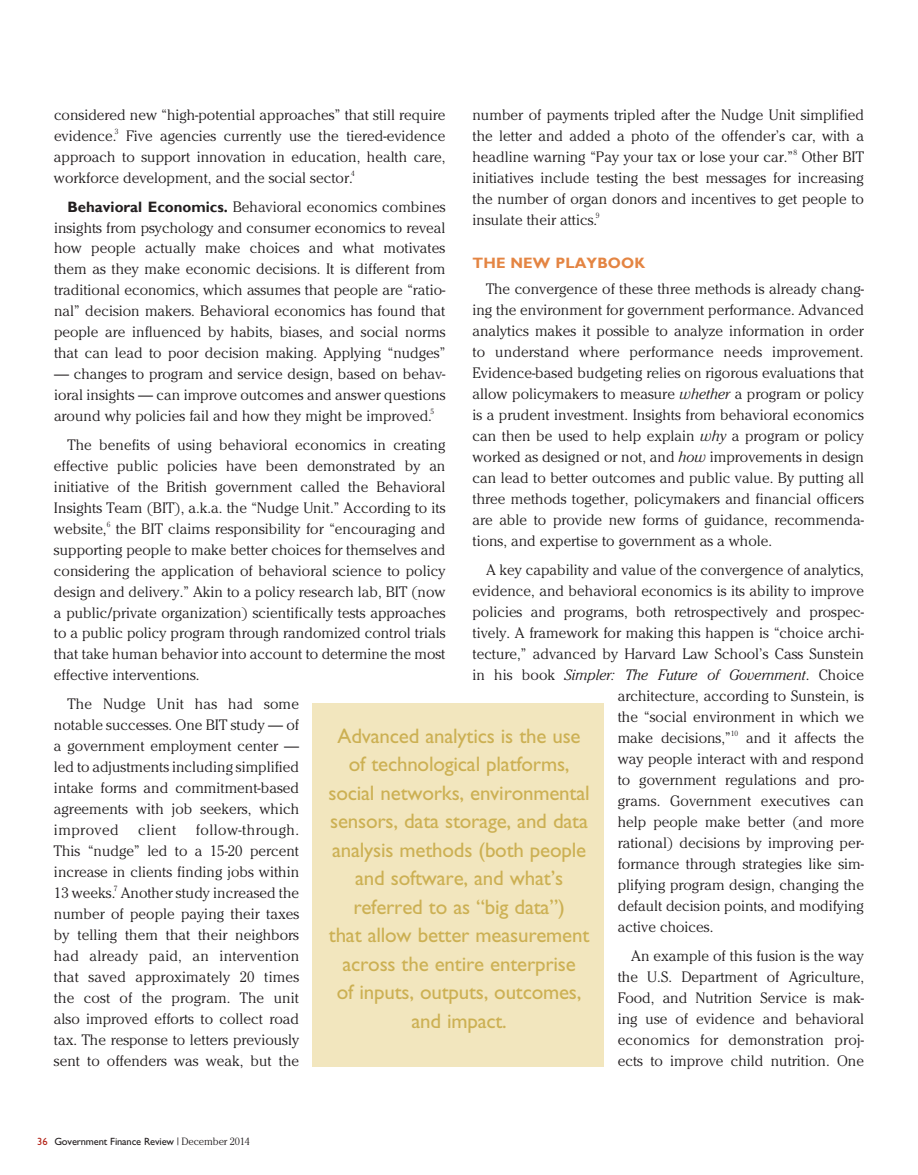
<style>
.page{position:relative;width:918px;height:1175px;background:#fff}
.page>*{position:absolute;margin:0;border:0;box-sizing:border-box;transform-origin:0 0}
.t1{font:21px/28.5px "Gill Sans";letter-spacing:-.01em;color:#ccb053;text-align:center}
.t2{font:300 15px/21px "Cheltenham";color:#231f20;text-align:justify}
.t3{font:italic 300 15px "Cheltenham";letter-spacing:-.005em;color:#231f20}
.t4{font:700 15px "Gill Sans";letter-spacing:.01em;color:#e48543}
.t5{font:10.5px "Gill Sans";letter-spacing:-.015em;color:#231f20}
.t6{font:300 7.5px "Cheltenham";color:#231f20}
.s1{font-family:"Gill Sans";font-weight:700}
.s2{font-style:italic}
.s3{font-style:normal}
.s4{color:#b32317}
.s5{font-family:"Cheltenham";font-weight:300}
</style>
<div class="page">
<div style="left:313px;top:704px;width:291px;height:363px;background:#f2e6be"></div>
<p class="t2" style="left:54px;top:104px;width:393px">considered new “high-potential approaches” that still require evidence.</p>
<p class="t2" style="left:472px;top:104px;width:393px">number of payments tripled after the Nudge Unit simplified the letter and added a photo of the offender’s car, with a headline warning “Pay your tax or lose your car.”</p>
<p class="t6" style="left:115px;top:127px;width:5px">3</p>
<p class="t2" style="left:54px;top:125px;width:393px;text-indent:72px">Five agencies currently use the tiered-evidence approach to support innovation in education, health care, workforce development, and the social sector.</p>
<p class="t6" style="left:793px;top:148px;width:5px">8</p>
<p class="t2" style="left:473px;top:146px;width:393px;text-indent:329px">Other BIT initiatives include testing the best messages for increasing the number of organ donors and incentives to get people to insulate their attics.</p>
<p class="t6" style="left:351px;top:169px;width:5px">4</p>
<p class="t2" style="left:54px;top:196px;width:393px;text-indent:14px"><span class="s1">Behavioral Economics.</span> Behavioral economics combines insights from psychology and consumer economics to reveal how people actually make choices and what motivates them as they make economic decisions. It is different from traditional economics, which assumes that people are “ratio&shy;nal” decision makers. Behavioral economics has found that people are influenced by habits, biases, and social norms that can lead to poor decision making. Applying “nudges”</p>
<p class="t2" style="left:54px;top:363px;width:393px">— changes to program and service design, based on behav&shy;ioral insights — can improve outcomes and answer questions around why policies fail and how they might be improved.</p>
<p class="t6" style="left:596px;top:211px;width:5px">9</p>
<p class="t4" style="left:472px;top:254px;width:174px">THE NEW PLAYBOOK</p>
<p class="t2" style="left:472px;top:278px;width:393px;text-indent:14px">The convergence of these three methods is already chang&shy;ing the environment for government performance. Advanced analytics makes it possible to analyze information in order to understand where performance needs improvement.<br>Evidence-based budgeting relies on rigorous evaluations that allow policymakers to measure <span class="s2">whether</span> a program or policy is a prudent investment. Insights from behavioral economics can then be used to help explain <span class="s2">why</span> a program or policy worked as designed or not, and <span class="s2">how</span> improvements in design can lead to better outcomes and public value. By putting all three methods together, policymakers and financial officers are able to provide new forms of guidance, recommenda&shy;tions, and expertise to government as a whole.</p>
<p class="t2" style="left:486px;top:559px;width:380px">A key capability and value of the convergence of analytics,</p>
<p class="t2" style="left:472px;top:580px;width:393px">evidence, and behavioral economics is its ability to improve</p>
<p class="t2" style="left:472px;top:601px;width:393px">policies and programs, both retrospectively and prospec-</p>
<p class="t2" style="left:472px;top:622px;width:393px">tively. A framework for making this happen is “choice archi-</p>
<p class="t2" style="left:472px;top:643px;width:393px">tecture,” advanced by Harvard Law School’s Cass Sunstein</p>
<p class="t3" style="left:472px;top:666px;width:393px"><span class="s3">in his book</span> Simpler: The Future of Government<span class="s3">. Choice</span></p>
<p class="t2" style="left:618px;top:685px;width:248px">architecture, according to Sunstein, is</p>
<p class="t2" style="left:618px;top:706px;width:248px">the “social environment in which we</p>
<p class="t2" style="left:618px;top:727px;width:115px">make decisions,”</p>
<p class="t6" style="left:731px;top:729px;width:9px">10</p>
<p class="t6" style="left:430px;top:407px;width:5px">5</p>
<p class="t2" style="left:54px;top:434px;width:393px;text-indent:14px">The benefits of using behavioral economics in creating effective public policies have been demonstrated by an initiative of the British government called the Behavioral Insights Team (BIT), a.k.a. the “Nudge Unit.” According to its website,</p>
<p class="t6" style="left:107px;top:520px;width:5px">6</p>
<p class="t2" style="left:54px;top:518px;width:393px;text-indent:62px">the BIT claims responsibility for “encouraging and supporting people to make better choices for themselves and considering the application of behavioral science to policy design and delivery.” Akin to a policy research lab, BIT (now a public/private organization) scientifically tests approaches to a public policy program through randomized control trials that take human behavior into account to determine the most effective interventions.</p>
<p class="t2" style="left:54px;top:693px;width:247px;text-indent:14px">The Nudge Unit has had some notable successes. One BIT study — of a government employment center — led to adjustments including simplified intake forms and commitment-based agreements with job seekers, which improved</p>
<p class="t1" style="left:329px;top:721px;width:263px">Advanced analytics is the use of technological platforms, social networks, environmental sensors, data storage, and data analysis methods (both people and software, and what’s referred to as “big data”)<br>that allow better measurement across the entire enterprise<br>of inputs, outputs, outcomes, and impact.</p>
<p class="t2" style="left:618px;top:727px;width:248px;text-indent:128px">and it affects the way people interact with and respond to government regulations and pro&shy;grams. Government executives can help people make better (and more rational) decisions by improving per&shy;formance through strategies like sim&shy;plifying program design, changing the default decision points, and modifying active choices.</p>
<p class="t2" style="left:618px;top:945px;width:248px;text-indent:14px">An example of this fusion is the way the U.S. Department of Agriculture, Food, and Nutrition Service is mak&shy;ing use of evidence and behavioral economics for demonstration proj&shy;ects to improve child nutrition. One</p>
<p class="t2" style="left:54px;top:819px;width:247px;text-indent:142px">follow-through.<br>This “nudge” led to a 15-20 percent increase in clients finding jobs within 13 weeks. Another study increased the</p>
<p class="t2" style="left:138px;top:819px;width:40px">client</p>
<p class="t6" style="left:114px;top:884px;width:5px">7</p>
<p class="t2" style="left:54px;top:903px;width:247px">number of people paying their taxes by telling them that their neighbors had already paid, an intervention that saved approximately 20 times the cost of the program. The unit also improved efforts to collect road tax. The response to letters previously sent to offenders was weak, but the</p>
<p class="t5" style="left:37px;top:1135px;width:215px"><span class="s4">36</span> Government Finance Review <span class="s5">| December 2014</span></p>
</div>
